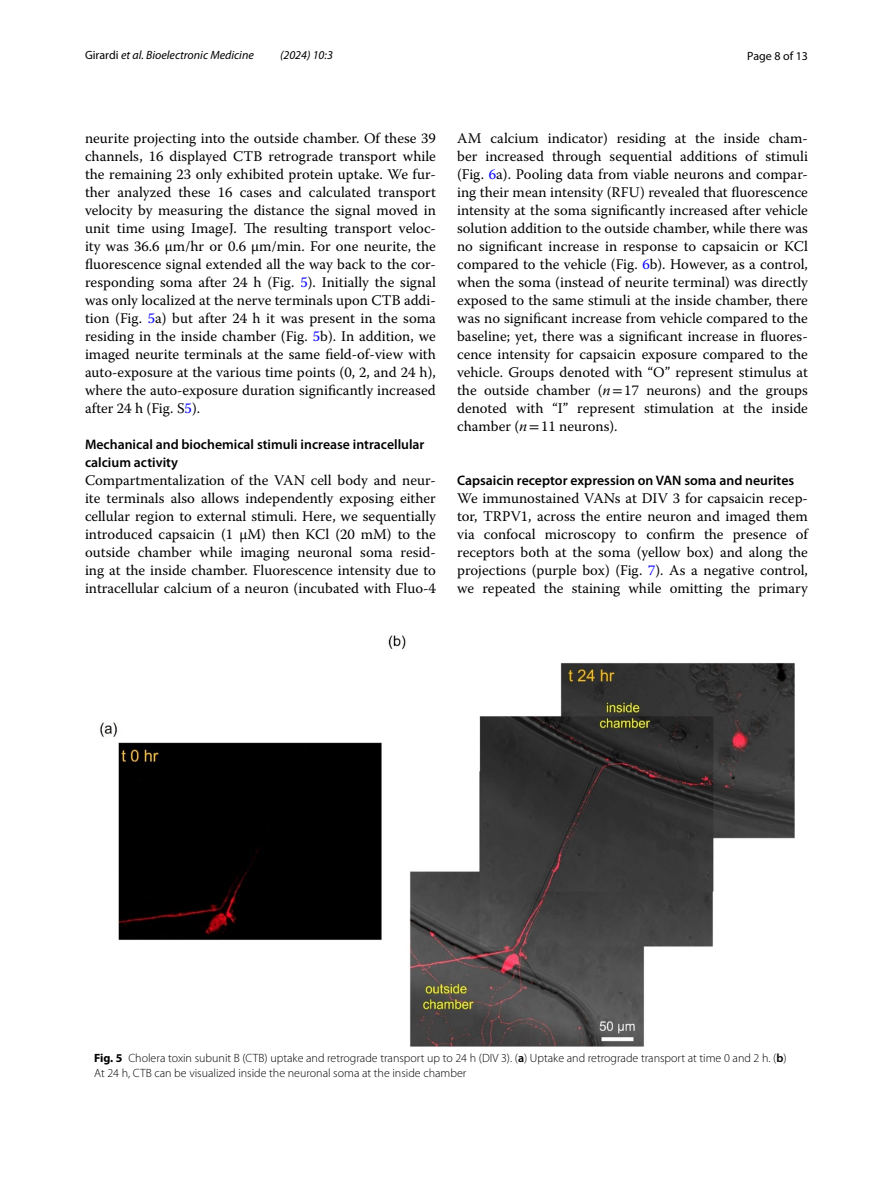
<style>
.page{position:relative;width:893px;height:1187px;background:#fff}
.page>*{position:absolute;margin:0;border:0;box-sizing:border-box;transform-origin:0 0}
.t1{font:14.7px/18px "Warnock Pro";color:#000;text-align:justify}
.t2{font:600 13.8px/18px "Myriad Pro";color:#000}
.t3{font:300 12px/15px "Myriad Pro";color:#000}
.t4{font:italic 12px "Myriad Pro";color:#000}
.t5{font:12px "Myriad Pro";color:#000}
.s1{font-style:normal}
.s2{color:#00f}
.s3{font-style:italic}
.s4{font-family:"STIX"}
.s5{font-weight:700}
.s6{font-weight:600}
</style>
<div class="page">
<img style="left:100px;top:635px;width:694px;height:411px">
<p class="t4" style="left:85px;top:48px;width:170px"><span class="s1">Girardi</span> et al. Bioelectronic Medicine</p>
<p class="t4" style="left:280px;top:48px;width:54px">(2024) 10:3</p>
<p class="t5" style="left:747px;top:48px;width:62px">Page 8 of 13</p>
<p class="t1" style="left:85px;top:128px;width:352px">neurite projecting into the outside chamber. Of these 39 channels, 16 displayed CTB retrograde transport while the remaining 23 only exhibited protein uptake. We fur&shy;ther analyzed these 16 cases and calculated transport velocity by measuring the distance the signal moved in unit time using ImageJ. The resulting transport veloc&shy;ity was 36.6 µm/hr or 0.6 µm/min. For one neurite, the fluorescence signal extended all the way back to the cor&shy;responding soma after 24 h (Fig. <span class="s2">5</span>). Initially the signal was only localized at the nerve terminals upon CTB addi&shy;tion (Fig. <span class="s2">5</span>a) but after 24 h it was present in the soma residing in the inside chamber (Fig. <span class="s2">5</span>b). In addition, we imaged neurite terminals at the same field-of-view with auto-exposure at the various time points (0, 2, and 24 h), where the auto-exposure duration significantly increased after 24 h (Fig. S<span class="s2">5</span>).</p>
<p class="t2" style="left:85px;top:435px;width:341px">Mechanical and biochemical stimuli increase intracellular calcium activity</p>
<p class="t1" style="left:85px;top:470px;width:352px">Compartmentalization of the VAN cell body and neur&shy;ite terminals also allows independently exposing either cellular region to external stimuli. Here, we sequentially introduced capsaicin (1 µM) then KCl (20 mM) to the outside chamber while imaging neuronal soma resid&shy;ing at the inside chamber. Fluorescence intensity due to intracellular calcium of a neuron (incubated with Fluo-4</p>
<p class="t1" style="left:457px;top:128px;width:352px">AM calcium indicator) residing at the inside cham&shy;ber increased through sequential additions of stimuli (Fig. <span class="s2">6</span>a). Pooling data from viable neurons and compar&shy;ing their mean intensity (RFU) revealed that fluorescence intensity at the soma significantly increased after vehicle solution addition to the outside chamber, while there was no significant increase in response to capsaicin or KCl compared to the vehicle (Fig. <span class="s2">6</span>b). However, as a control, when the soma (instead of neurite terminal) was directly exposed to the same stimuli at the inside chamber, there was no significant increase from vehicle compared to the baseline; yet, there was a significant increase in fluores&shy;cence intensity for capsaicin exposure compared to the vehicle. Groups denoted with “O” represent stimulus at the outside chamber (<span class="s3">n</span><span class="s4">=</span>17 neurons) and the groups denoted with “I” represent stimulation at the inside chamber (<span class="s3">n</span><span class="s4">=</span>11 neurons).</p>
<p class="t2" style="left:457px;top:471px;width:339px">Capsaicin receptor expression on VAN soma and neurites</p>
<p class="t1" style="left:457px;top:488px;width:352px">We immunostained VANs at DIV 3 for capsaicin recep&shy;tor, TRPV1, across the entire neuron and imaged them via confocal microscopy to confirm the presence of receptors both at the soma (yellow box) and along the projections (purple box) (Fig. <span class="s2">7</span>). As a negative control, we repeated the staining while omitting the primary</p>
<p class="t3" style="left:94px;top:1050px;width:694px"><span class="s5">Fig. 5</span> Cholera toxin subunit B (CTB) uptake and retrograde transport up to 24 h (DIV 3). (<span class="s6">a</span>) Uptake and retrograde transport at time 0 and 2 h. (<span class="s6">b</span>)<br>At 24 h, CTB can be visualized inside the neuronal soma at the inside chamber</p>
</div>
